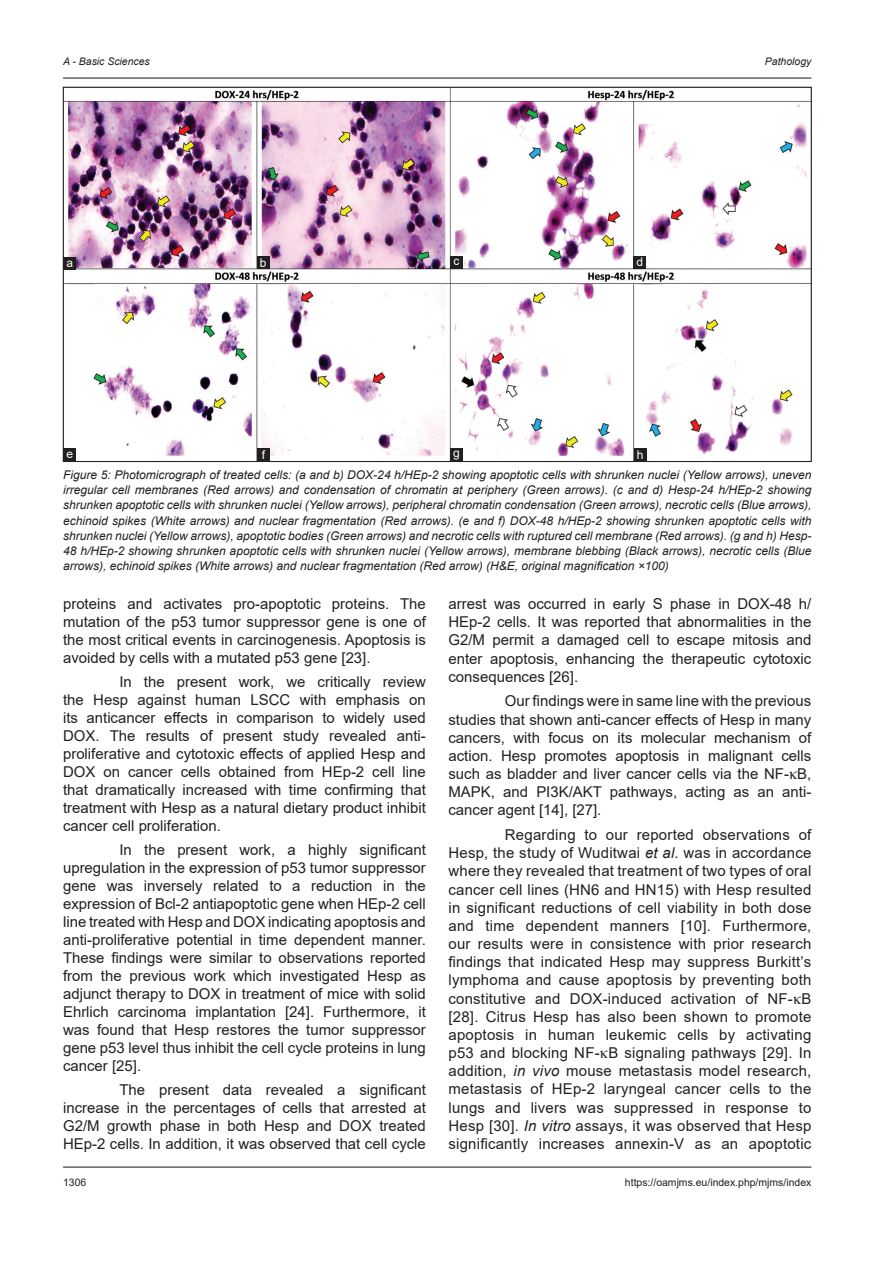
<style>
.page{position:relative;width:894px;height:1263px;background:#fff}
.page>*{position:absolute;margin:0;border:0;box-sizing:border-box;transform-origin:0 0}
.TX{font:15px/18.1px "Arial";color:#231f20;text-align:justify}
.FGC{font:italic 12px/15px "Arial";color:#231f20;text-align:justify}
.LABEL{font:12px "Arial";color:#fff}
.t1{font:10.5px "Arial";color:#231f20}
.t2{font:italic 10.5px "Arial";color:#231f20}
.s1{font-style:italic}
</style>
<div class="page">
<hr style="left:63px;top:78px;width:748px;height:1px;background:#231f20">
<hr style="left:63px;top:1166px;width:748px;height:1px;background:#231f20">
<img style="left:65px;top:89px;width:744px;height:371px">
<div style="left:633px;top:256px;width:13px;height:12px;background:#231f20"></div>
<div style="left:633px;top:448px;width:13px;height:13px;background:#231f20"></div>
<div style="left:450px;top:256px;width:13px;height:12px;background:#231f20"></div>
<div style="left:450px;top:448px;width:12px;height:13px;background:#231f20"></div>
<div style="left:257px;top:256px;width:12px;height:13px;background:#231f20"></div>
<div style="left:257px;top:448px;width:12px;height:13px;background:#231f20"></div>
<div style="left:63px;top:257px;width:13px;height:13px;background:#231f20"></div>
<div style="left:63px;top:448px;width:13px;height:13px;background:#231f20"></div>
<p class="t2" style="left:63px;top:54px;width:88px">A - Basic Sciences</p>
<p class="t2" style="left:764px;top:54px;width:48px">Pathology</p>
<p class="LABEL" style="left:66px;top:254px;width:8px">a</p>
<p class="LABEL" style="left:66px;top:445px;width:8px">e</p>
<p class="LABEL" style="left:260px;top:254px;width:8px">b</p>
<p class="LABEL" style="left:261px;top:446px;width:5px">f</p>
<p class="LABEL" style="left:453px;top:253px;width:7px">c</p>
<p class="LABEL" style="left:453px;top:444px;width:8px">g</p>
<p class="LABEL" style="left:636px;top:254px;width:8px">d</p>
<p class="LABEL" style="left:636px;top:446px;width:8px">h</p>
<p class="FGC" style="left:63px;top:468px;width:749px">Figure 5: Photomicrograph of treated cells: (a and b) DOX-24 h/HEp-2 showing apoptotic cells with shrunken nuclei (Yellow arrows), uneven irregular cell membranes (Red arrows) and condensation of chromatin at periphery (Green arrows). (c and d) Hesp-24 h/HEp-2 showing shrunken apoptotic cells with shrunken nuclei (Yellow arrows), peripheral chromatin condensation (Green arrows), necrotic cells (Blue arrows), echinoid spikes (White arrows) and nuclear fragmentation (Red arrows). (e and f) DOX-48 h/HEp-2 showing shrunken apoptotic cells with shrunken nuclei (Yellow arrows), apoptotic bodies (Green arrows) and necrotic cells with ruptured cell membrane (Red arrows). (g and h) Hesp-48 h/HEp-2 showing shrunken apoptotic cells with shrunken nuclei (Yellow arrows), membrane blebbing (Black arrows), necrotic cells (Blue arrows), echinoid spikes (White arrows) and nuclear fragmentation (Red arrow) (H&amp;E, original magnification ×100)</p>
<p class="TX" style="left:63px;top:595px;width:364px">proteins and activates pro-apoptotic proteins. The mutation of the p53 tumor suppressor gene is one of the most critical events in carcinogenesis. Apoptosis is avoided by cells with a mutated p53 gene [23].</p>
<p class="TX" style="left:63px;top:673px;width:364px;text-indent:56px">In the present work, we critically review the Hesp against human LSCC with emphasis on its anticancer effects in comparison to widely used DOX. The results of present study revealed anti&shy;proliferative and cytotoxic effects of applied Hesp and DOX on cancer cells obtained from HEp-2 cell line that dramatically increased with time confirming that treatment with Hesp as a natural dietary product inhibit cancer cell proliferation.</p>
<p class="TX" style="left:63px;top:841px;width:364px;text-indent:56px">In the present work, a highly significant upregulation in the expression of p53 tumor suppressor gene was inversely related to a reduction in the expression of Bcl-2 antiapoptotic gene when HEp-2 cell line treated with Hesp and DOX indicating apoptosis and anti-proliferative potential in time dependent manner.<br>These findings were similar to observations reported from the previous work which investigated Hesp as adjunct therapy to DOX in treatment of mice with solid Ehrlich carcinoma implantation [24]. Furthermore, it was found that Hesp restores the tumor suppressor gene p53 level thus inhibit the cell cycle proteins in lung cancer [25].</p>
<p class="TX" style="left:63px;top:1080px;width:364px;text-indent:56px">The present data revealed a significant increase in the percentages of cells that arrested at G2/M growth phase in both Hesp and DOX treated HEp-2 cells. In addition, it was observed that cell cycle</p>
<p class="TX" style="left:448px;top:594px;width:364px">arrest was occurred in early S phase in DOX-48 h/ HEp-2 cells. It was reported that abnormalities in the G2/M permit a damaged cell to escape mitosis and enter apoptosis, enhancing the therapeutic cytotoxic consequences [26].</p>
<p class="TX" style="left:448px;top:692px;width:364px;text-indent:56px">Our findings were in same line with the previous studies that shown anti-cancer effects of Hesp in many cancers, with focus on its molecular mechanism of action. Hesp promotes apoptosis in malignant cells such as bladder and liver cancer cells via the NF- B, MAPK, and PI3K/AKT pathways, acting as an anti&shy;cancer agent [14], [27].</p>
<p class="TX" style="left:448px;top:825px;width:364px;text-indent:56px">Regarding to our reported observations of Hesp, the study of Wuditwai <span class="s1">et al</span>. was in accordance where they revealed that treatment of two types of oral cancer cell lines (HN6 and HN15) with Hesp resulted in significant reductions of cell viability in both dose and time dependent manners [10]. Furthermore, our results were in consistence with prior research findings that indicated Hesp may suppress Burkitt’s lymphoma and cause apoptosis by preventing both constitutive and DOX-induced activation of NF- B [28]. Citrus Hesp has also been shown to promote apoptosis in human leukemic cells by activating p53 and blocking NF- B signaling pathways [29]. In addition, <span class="s1">in vivo</span> mouse metastasis model research, metastasis of HEp-2 laryngeal cancer cells to the lungs and livers was suppressed in response to Hesp [30]. <span class="s1">In vitro</span> assays, it was observed that Hesp significantly increases annexin-V as an apoptotic</p>
<p class="t1" style="left:63px;top:1175px;width:25px">1306</p>
<p class="t1" style="left:624px;top:1175px;width:188px">https://oamjms.eu/index.php/mjms/index</p>
</div>
